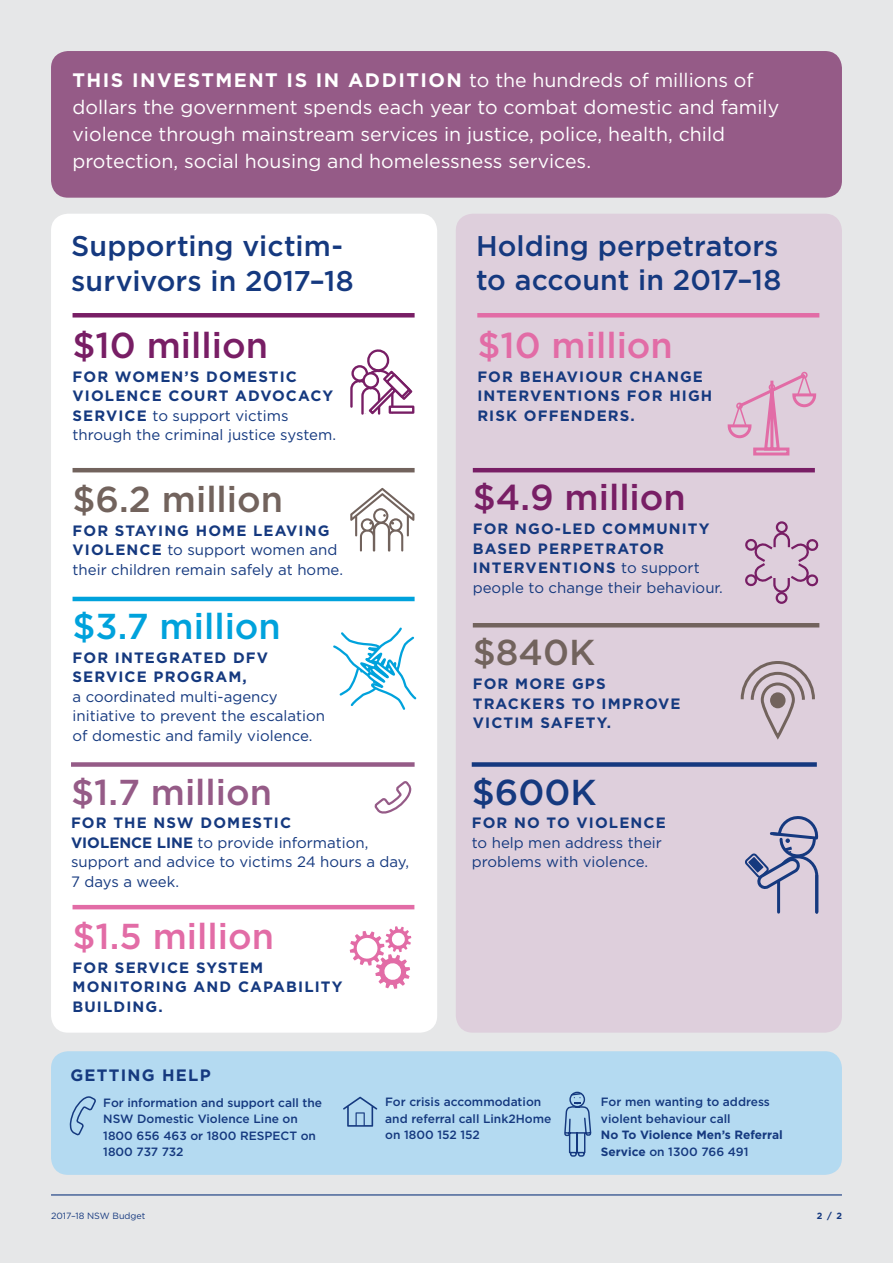
<style>
.page{position:relative;width:893px;height:1263px;background:#e6e7e8}
.page>*{position:absolute;margin:0;border:0;box-sizing:border-box;transform-origin:0 0}
.t1{font:500 36px "Gotham";color:#781e65}
.t2{font:500 36px "Gotham";color:#e26ca6}
.t3{font:500 36px "Gotham";color:#72635d}
.t4{font:500 36px "Gotham";color:#955b87}
.t5{font:500 36px "Gotham";color:#00a2dc}
.t6{font:500 36px "Gotham";color:#15397f}
.t7{font:500 28.5px/34.5px "Gotham";color:#15397f}
.t8{font:19.5px/27px "Gotham";color:#fff}
.t9{font:700 16.5px "Gotham";letter-spacing:.075em;color:#15397f}
.t10{font:15px/19.5px "Gotham";color:#15397f}
.t11{font:700 15px/19.5px "Gotham";letter-spacing:.075em;color:#15397f}
.t12{font:500 12px/16.5px "Gotham";color:#15397f}
.t13{font:700 12px/16.5px "Gotham";color:#15397f}
.t14{font:9px "Gotham";color:#15397f}
.t15{font:700 9px "Gotham";color:#15397f}
.s1{font-weight:700}
.s2{font-weight:400}
.s3{font-weight:500}
</style>
<div class="page">
<hr style="left:51px;top:1194px;width:791px;height:1px;background:#15397f">
<div style="left:51px;top:1051px;width:791px;height:124px;background:#b4daf1;border-radius:17px"></div>
<div style="left:51px;top:51px;width:791px;height:147px;background:#955b87;border-radius:17px"></div>
<div style="left:51px;top:214px;width:386px;height:819px;background:#fff;border-radius:17px"></div>
<div style="left:456px;top:214px;width:386px;height:819px;background:#decfdc;border-radius:17px"></div>
<svg style="left:350px;top:349px;width:65px;height:66px"></svg>
<div style="left:389px;top:405px;width:25px;height:9px;background:#fff;border:2px solid #781e65"></div>
<svg style="left:727px;top:371px;width:90px;height:85px"></svg>
<svg style="left:343px;top:1097px;width:34px;height:30px"></svg>
<svg style="left:69px;top:1096px;width:27px;height:40px"></svg>
<svg style="left:374px;top:781px;width:38px;height:33px"></svg>
<svg style="left:564px;top:1092px;width:28px;height:65px"></svg>
<div style="left:71px;top:762px;width:344px;height:5px;background:#955b87"></div>
<hr style="left:473px;top:623px;width:346px;height:4px;background:#72635d">
<hr style="left:73px;top:313px;width:342px;height:4px;background:#781e65">
<hr style="left:477px;top:313px;width:342px;height:4px;background:#e26ca6">
<hr style="left:73px;top:468px;width:342px;height:4px;background:#72635d">
<hr style="left:73px;top:905px;width:341px;height:4px;background:#e26ca6">
<div style="left:472px;top:762px;width:345px;height:5px;background:#15397f"></div>
<hr style="left:73px;top:597px;width:342px;height:4px;background:#00a2dc">
<hr style="left:473px;top:468px;width:342px;height:4px;background:#781e65">
<svg style="left:350px;top:488px;width:64px;height:63px"></svg>
<svg style="left:333px;top:627px;width:84px;height:83px"></svg>
<svg style="left:350px;top:926px;width:61px;height:63px"></svg>
<div style="left:776px;top:521px;width:12px;height:12px;border:2px solid #781e65;border-radius:50%"></div>
<div style="left:776px;top:592px;width:11px;height:12px;border:2px solid #781e65;border-radius:50%"></div>
<svg style="left:745px;top:531px;width:74px;height:63px"></svg>
<div style="left:761px;top:682px;width:34px;height:56px;border:3px solid #72635d;border-radius:16px"></div>
<svg style="left:740px;top:661px;width:75px;height:42px"></svg>
<div style="left:771px;top:693px;width:14px;height:14px;background:#72635d;border-radius:50%"></div>
<div style="left:770px;top:692px;width:15px;height:16px;border:2px solid #72635d;border-radius:50%"></div>
<svg style="left:745px;top:816px;width:74px;height:98px"></svg>
<p class="t8" style="left:73px;top:66px;width:708px"><span class="s1">THIS INVESTMENT IS IN ADDITION</span> to the hundreds of millions of dollars the government spends each year to combat domestic and family violence through mainstream services in justice, police, health, child protection, social housing and homelessness services.</p>
<h2 class="t7" style="left:71px;top:229px;width:284px">Supporting victim&shy;survivors in 2017–18</h2>
<h2 class="t7" style="left:476px;top:228px;width:307px">Holding perpetrators to account in 2017–18</h2>
<h1 class="t1" style="left:73px;top:323px;width:197px">$10 million</h1>
<p class="t10" style="left:73px;top:366px;width:265px"><span class="s1">FOR WOMEN’S DOMESTIC<br>VIOLENCE COURT ADVOCACY<br>SERVICE</span> to support victims through the criminal justice system.</p>
<h1 class="t3" style="left:73px;top:477px;width:212px">$6.2 million</h1>
<p class="t10" style="left:73px;top:520px;width:272px"><span class="s1">FOR STAYING HOME LEAVING<br>VIOLENCE</span> to support women and their children remain safely at home.</p>
<h1 class="t5" style="left:73px;top:605px;width:210px">$3.7 million</h1>
<p class="t11" style="left:73px;top:648px;width:197px">FOR INTEGRATED DFV<br>SERVICE PROGRAM,</p>
<p class="t10" style="left:73px;top:687px;width:254px">a coordinated multi-agency initiative to prevent the escalation of domestic and family violence.</p>
<h1 class="t4" style="left:71px;top:770px;width:203px">$1.7 million</h1>
<p class="t10" style="left:71px;top:813px;width:340px"><span class="s1">FOR THE NSW DOMESTIC<br>VIOLENCE LINE</span> to provide information, support and advice to victims 24 hours a day,<br>7 days a week.</p>
<h1 class="t2" style="left:73px;top:914px;width:203px">$1.5 million</h1>
<p class="t11" style="left:73px;top:957px;width:271px">FOR SERVICE SYSTEM<br>MONITORING AND CAPABILITY<br>BUILDING.</p>
<h1 class="t2" style="left:477px;top:323px;width:197px">$10 million</h1>
<p class="t11" style="left:477px;top:366px;width:236px">FOR BEHAVIOUR CHANGE<br>INTERVENTIONS FOR HIGH<br>RISK OFFENDERS.</p>
<h1 class="t1" style="left:473px;top:476px;width:215px">$4.9 million</h1>
<p class="t11" style="left:473px;top:519px;width:252px">FOR NGO-LED COMMUNITY<br>BASED PERPETRATOR<br>INTERVENTIONS <span class="s2">to support people to change their behaviour.</span></p>
<h1 class="t3" style="left:473px;top:631px;width:124px">$840K</h1>
<p class="t11" style="left:473px;top:674px;width:209px">FOR MORE GPS<br>TRACKERS TO IMPROVE<br>VICTIM SAFETY.</p>
<h1 class="t6" style="left:472px;top:770px;width:126px">$600K</h1>
<p class="t11" style="left:472px;top:813px;width:196px">FOR NO TO VIOLENCE</p>
<p class="t10" style="left:472px;top:833px;width:192px">to help men address their problems with violence.</p>
<p class="t9" style="left:70px;top:1065px;width:142px">GETTING HELP</p>
<p class="t12" style="left:103px;top:1094px;width:220px">For information and support call the<br>NSW Domestic Violence Line on<br>1800 656 463 or 1800 RESPECT on<br>1800 737 732</p>
<p class="t12" style="left:385px;top:1094px;width:168px">For crisis accommodation and referral call Link2Home on 1800 152 152</p>
<p class="t12" style="left:601px;top:1094px;width:171px">For men wanting to address violent behaviour call</p>
<p class="t13" style="left:601px;top:1127px;width:183px">No To Violence Men’s Referral<br>Service <span class="s3">on 1300 766 491</span></p>
<p class="t14" style="left:51px;top:1210px;width:96px">2017–18 NSW Budget</p>
<p class="t15" style="left:817px;top:1210px;width:26px">2 / 2</p>
</div>
